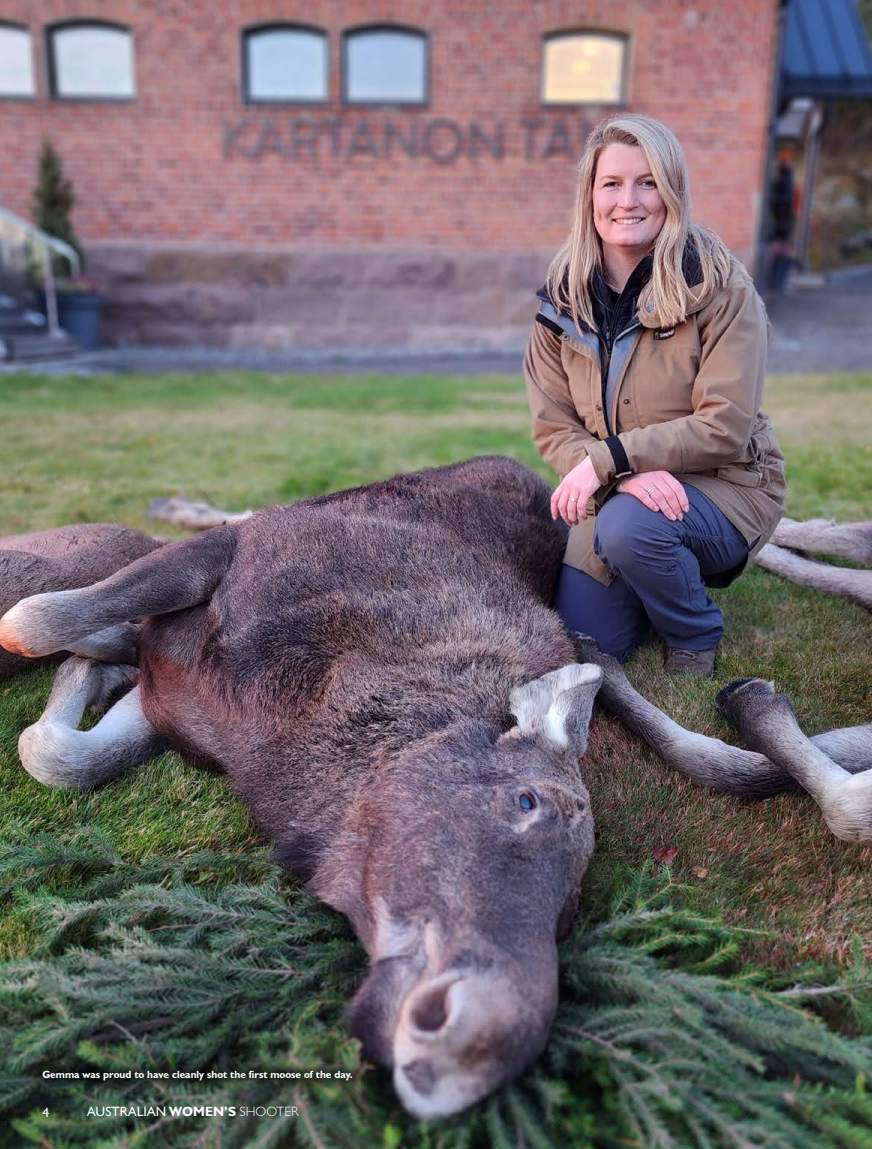
<style>
.page{position:relative;width:872px;height:1149px;background:#fff}
.page>*{position:absolute;margin:0;border:0;box-sizing:border-box;transform-origin:0 0}
.t1{font:13.5px "Humanist 521 BT";letter-spacing:.01em;color:#fafdff}
.t2{font:13.5px "Humanist 521 BT";color:#fff}
.t3{font:700 10.5px "Humanist 521 BT";color:#fff}
.s1{font-weight:700}
.s2{font-weight:300}
</style>
<div class="page">
<img style="left:0;top:0;width:872px;height:1148px">
<div style="left:30px;top:1056px;width:335px;height:36px;background:#000;opacity:.75"></div>
<p class="t3" style="left:43px;top:1067px;width:312px">Gemma was proud to have cleanly shot the first moose of the day.</p>
<p class="t2" style="left:43px;top:1103px;width:8px">4</p>
<p class="t1" style="left:87px;top:1102px;width:213px">AUSTRALIAN <span class="s1">WOMEN’S</span> <span class="s2">SHOOTER</span></p>
</div>
